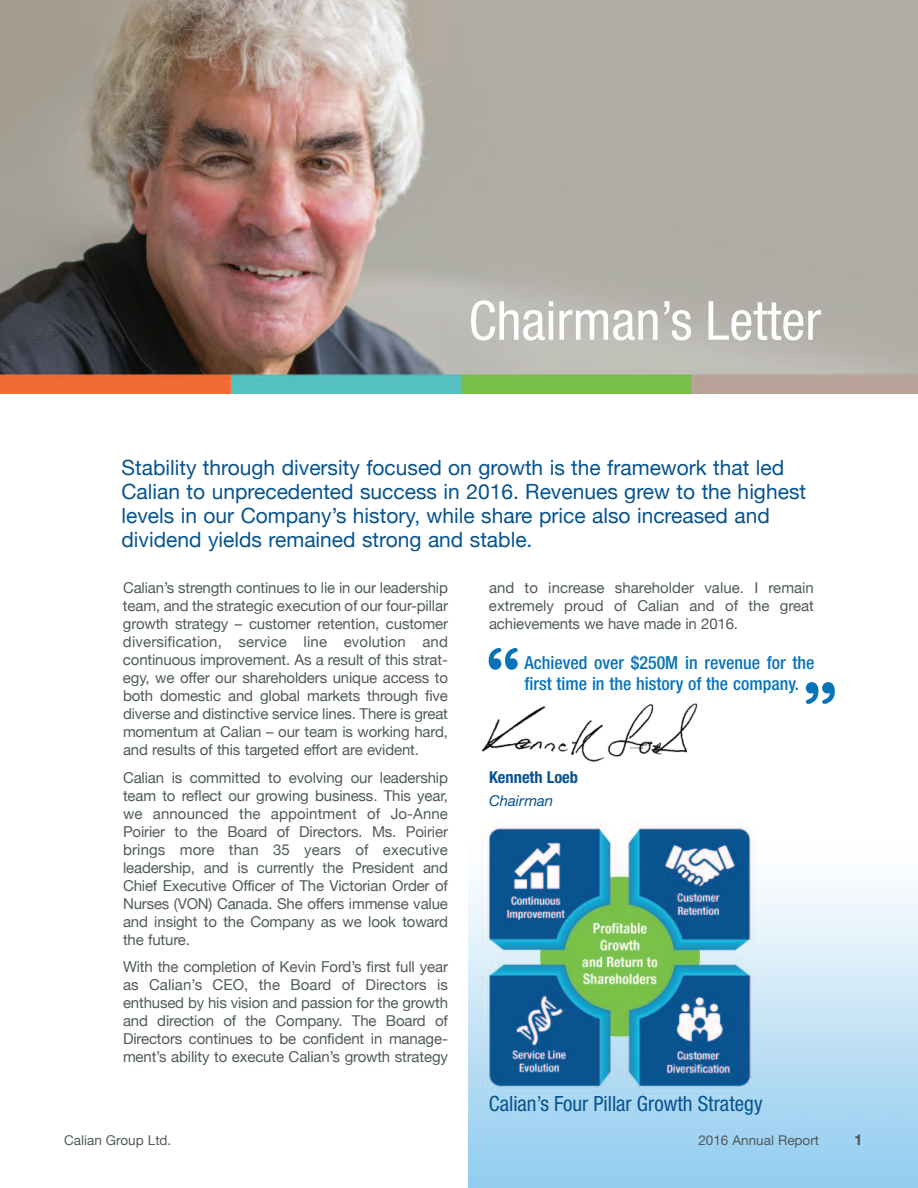
<style>
.page{position:relative;width:918px;height:1188px;background:#fff}
.page>*{position:absolute;margin:0;border:0;box-sizing:border-box;transform-origin:0 0}
.t1{font:700 72px "Helvetica Rounded";color:#0973b9}
.t2{font:condensed 54px "Helvetica Neue";color:#fff}
.t3{font:21px/24px "Helvetica Neue";color:#075390}
.t4{font:condensed 21px "Helvetica Neue";color:#075390}
.t5{font:500 condensed 18px/21px "Helvetica Neue";color:#0973b9}
.t6{font:700 condensed 16.5px "Helvetica Neue";color:#075390}
.t7{font:15px/18px "Helvetica Neue";letter-spacing:-.01em;color:#515a5c;text-align:justify}
.t8{font:italic 15px "Helvetica Neue";color:#075390}
.t9{font:700 15px "Helvetica Neue";color:#535453}
.t10{font:13.5px "Helvetica Neue";color:#515a5c}
.t11{font:13.5px "Helvetica Neue";color:#515a5c}
</style>
<div class="page">
<img style="left:468px;top:820px;width:450px;height:368px">
<img style="left:481px;top:703px;width:217px;height:59px">
<img style="left:0;top:0;width:918px;height:394px">
<h2 class="t2" style="left:469px;top:301px;width:354px">Chairman’s Letter</h2>
<p class="t3" style="left:122px;top:455px;width:686px">Stability through diversity focused on growth is the framework that led Calian to unprecedented success in 2016. Revenues grew to the highest levels in our Company’s history, while share price also increased and dividend yields remained strong and stable.</p>
<p class="t7" style="left:123px;top:578px;width:327px">Calian’s strength continues to lie in our leadership team, and the strategic execution of our four-pillar growth strategy – customer retention, customer diversification, service line evolution and continuous improvement. As a result of this strat&shy;egy, we offer our shareholders unique access to both domestic and global markets through five diverse and distinctive service lines. There is great momentum at Calian – our team is working hard, and results of this targeted effort are evident.</p>
<p class="t7" style="left:123px;top:768px;width:327px">Calian is committed to evolving our leadership team to reflect our growing business. This year, we announced the appointment of Jo-Anne Poirier to the Board of Directors. Ms. Poirier brings more than 35 years of executive leadership, and is currently the President and Chief Executive Officer of The Victorian Order of Nurses (VON) Canada. She offers immense value and insight to the Company as we look toward the future.</p>
<p class="t7" style="left:123px;top:958px;width:327px">With the completion of Kevin Ford’s first full year as Calian’s CEO, the Board of Directors is enthused by his vision and passion for the growth and direction of the Company. The Board of Directors continues to be confident in manage&shy;ment’s ability to execute Calian’s growth strategy</p>
<p class="t7" style="left:489px;top:578px;width:327px">and to increase shareholder value. I remain extremely proud of Calian and of the great achievements we have made in 2016.</p>
<h1 class="t1" style="left:484px;top:649px;width:40px">“</h1>
<p class="t5" style="left:525px;top:654px;width:291px">Achieved over $250M in revenue for the first time in the history of the company.</p>
<h1 class="t1" style="left:801px;top:683px;width:40px">”</h1>
<p class="t6" style="left:489px;top:771px;width:91px">Kenneth Loeb</p>
<p class="t8" style="left:489px;top:796px;width:66px">Chairman</p>
<h3 class="t4" style="left:489px;top:1096px;width:275px">Calian’s Four Pillar Growth Strategy</h3>
<p class="t11" style="left:64px;top:1133px;width:109px">Calian Group Ltd.</p>
<p class="t10" style="left:698px;top:1135px;width:122px">2016 Annual Report</p>
<p class="t9" style="left:854px;top:1131px;width:10px">1</p>
</div>
